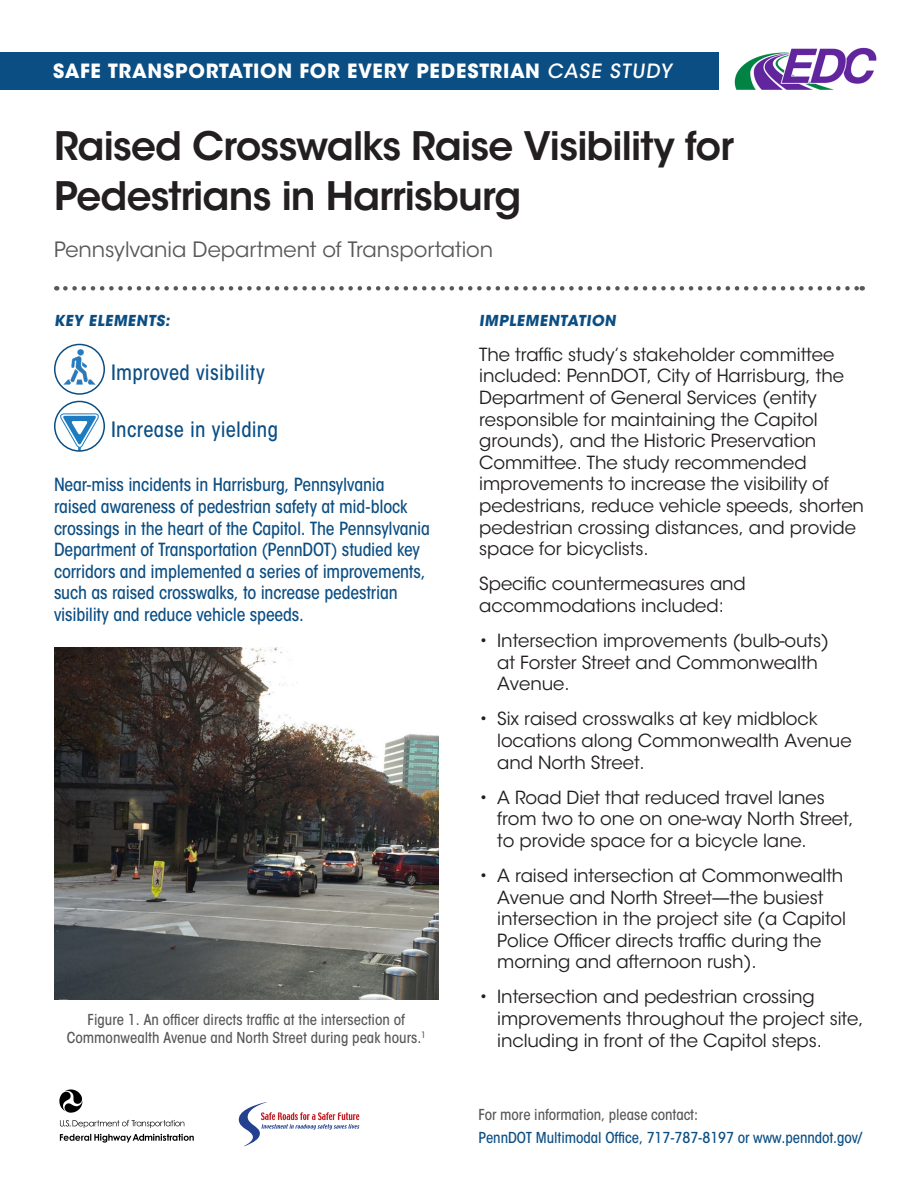
<style>
.page{position:relative;width:918px;height:1188px;background:#fff}
.page>*{position:absolute;margin:0;border:0;box-sizing:border-box;transform-origin:0 0}
.t1{font:600 39px/50.4px "ITC Avant Garde Std";letter-spacing:-.025em;color:#231f20}
.t2{font:21px "ITC Avant Garde Std";color:#57585a}
.t3{font:500 condensed 21px "ITC Avant Garde Std";letter-spacing:.01em;color:#0b4e83}
.t4{font:700 19.5px "ITC Avant Garde Std";letter-spacing:.035em;color:#fff}
.t5{font:18px/21.6px "ITC Avant Garde Std";letter-spacing:-.005em;color:#231f20}
.t6{font:500 condensed 18px/21.6px "ITC Avant Garde Std";letter-spacing:-.01em;color:#0b4e83}
.t7{font:500 condensed 15px/18px "ITC Avant Garde Std";color:#57585a;text-align:center}
.t8{font:500 condensed 15px "ITC Avant Garde Std";letter-spacing:-.005em;color:#0b4e83}
.t9{font:700 15px "ITC Avant Garde Std";color:#0b4e83}
.s1{font-weight:500}
</style>
<div class="page">
<img style="left:63px;top:349px;width:33px;height:36px">
<div style="left:54px;top:344px;width:51px;height:51px;border:2px solid #0b4e83;border-radius:50%"></div>
<svg style="left:59px;top:413px;width:41px;height:36px"></svg>
<div style="left:54px;top:401px;width:51px;height:51px;border:2px solid #0b4e83;border-radius:50%"></div>
<img style="left:54px;top:647px;width:385px;height:352px">
<svg style="left:65px;top:286px;width:798px;height:5px"></svg>
<div style="left:0;top:52px;width:718px;height:38px;background:#0b4e83"></div>
<img style="left:734px;top:47px;width:143px;height:43px">
<svg style="left:60px;top:1120px;width:124px;height:8px"></svg>
<svg style="left:59px;top:1089px;width:24px;height:24px"></svg>
<svg style="left:60px;top:1134px;width:134px;height:9px"></svg>
<svg style="left:238px;top:1102px;width:121px;height:44px"></svg>
<h1 class="t4" style="left:53px;top:58px;width:623px">SAFE TRANSPORTATION FOR EVERY PEDESTRIAN <span class="s1">CASE STUDY</span></h1>
<h1 class="t1" style="left:54px;top:120px;width:682px">Raised Crosswalks Raise Visibility for<br>Pedestrians in Harrisburg</h1>
<h2 class="t2" style="left:54px;top:236px;width:441px">Pennsylvania Department of Transportation</h2>
<h3 class="t9" style="left:54px;top:310px;width:120px">KEY ELEMENTS:</h3>
<p class="t3" style="left:111px;top:359px;width:155px">Improved visibility</p>
<p class="t3" style="left:111px;top:416px;width:169px">Increase in yielding</p>
<p class="t6" style="left:54px;top:474px;width:378px">Near-miss incidents in Harrisburg, Pennsylvania raised awareness of pedestrian safety at mid-block crossings in the heart of the Capitol. The Pennsylvania Department of Transportation (PennDOT) studied key corridors and implemented a series of improvements, such as raised crosswalks, to increase pedestrian visibility and reduce vehicle speeds.</p>
<p class="t7" style="left:67px;top:1010px;width:361px">Figure 1. An officer directs traffic at the intersection of<br>Commonwealth Avenue and North Street during peak hours.<sup>1</sup></p>
<h3 class="t9" style="left:479px;top:310px;width:141px">IMPLEMENTATION</h3>
<p class="t5" style="left:479px;top:344px;width:386px">The traffic study’s stakeholder committee included: PennDOT, City of Harrisburg, the Department of General Services (entity responsible for maintaining the Capitol grounds), and the Historic Preservation Committee. The study recommended improvements to increase the visibility of pedestrians, reduce vehicle speeds, shorten pedestrian crossing distances, and provide space for bicyclists.</p>
<p class="t5" style="left:479px;top:573px;width:268px">Specific countermeasures and accommodations included:</p>
<p class="t5" style="left:497px;top:630px;width:333px;text-indent:-18px">• Intersection improvements (bulb-outs) at Forster Street and Commonwealth<br>Avenue.</p>
<p class="t5" style="left:497px;top:708px;width:356px;text-indent:-18px">• Six raised crosswalks at key midblock locations along Commonwealth Avenue and North Street.</p>
<p class="t5" style="left:497px;top:787px;width:358px;text-indent:-18px">• A Road Diet that reduced travel lanes from two to one on one-way North Street, to provide space for a bicycle lane.</p>
<p class="t5" style="left:497px;top:865px;width:350px;text-indent:-18px">• A raised intersection at Commonwealth Avenue and North Street—the busiest intersection in the project site (a Capitol Police Officer directs traffic during the morning and afternoon rush).</p>
<p class="t5" style="left:497px;top:986px;width:368px;text-indent:-18px">• Intersection and pedestrian crossing improvements throughout the project site, including in front of the Capitol steps.</p>
<p class="t7" style="left:478px;top:1106px;width:221px">For more information, please contact:</p>
<p class="t8" style="left:478px;top:1128px;width:385px">PennDOT Multimodal Office, 717-787-8197 or www.penndot.gov/</p>
</div>
